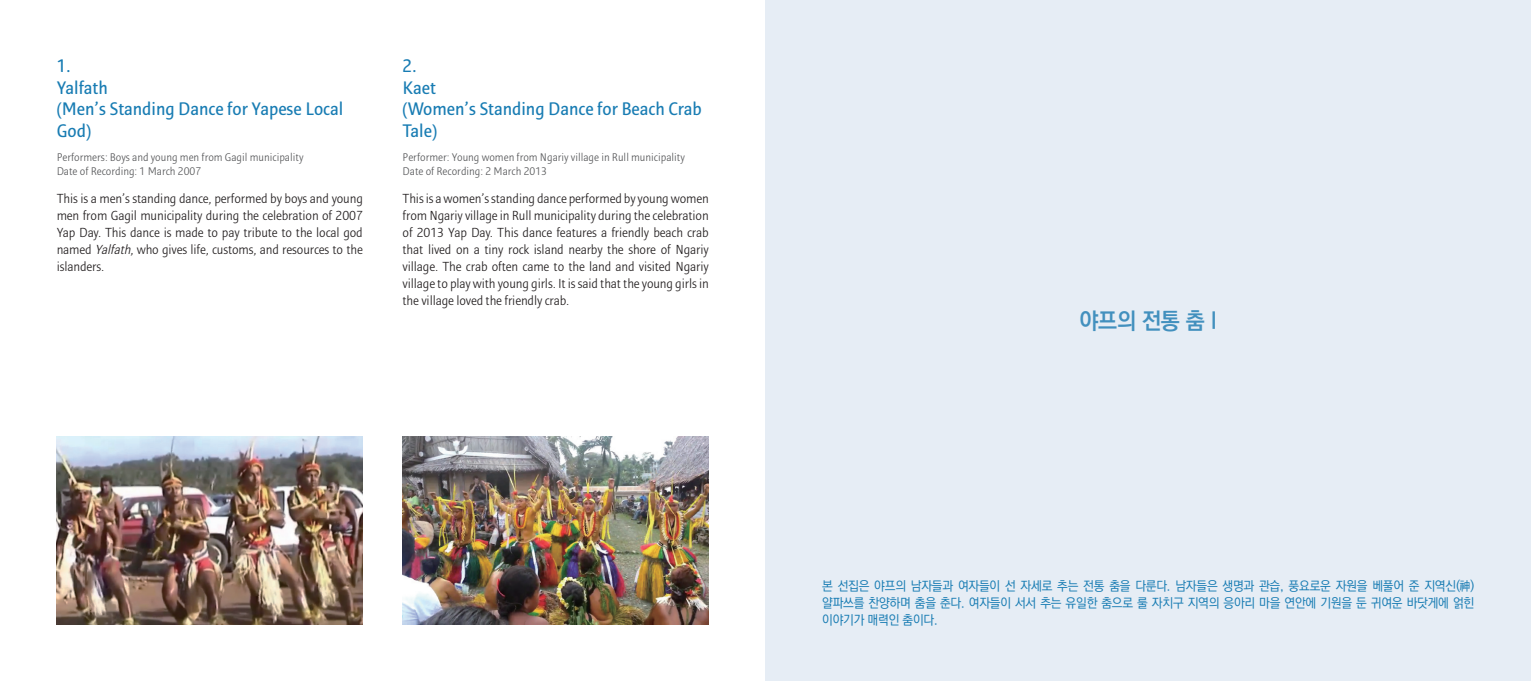
<style>
.page{position:relative;width:1531px;height:681px;background:#fff}
.page>*{position:absolute;margin:0;border:0;box-sizing:border-box;transform-origin:0 0}
.t1{font:700 23px "Ko Pub Dotum";color:#4290be;scale:.95 1}
.t2{font:600 18px/21.6px "Arita Sans";color:#187cb3}
.t3{font:500 13px/17px "Arita Sans";letter-spacing:-.01em;color:#231f20;text-align:justify}
.t4{font:500 13px/17px "Ko Pub Dotum";letter-spacing:-.02em;color:#187cb3;text-align:justify;scale:.95 1}
.t5{font:500 11px/13.2px "Arita Sans";color:#57585a}
.s1{font-style:italic}
</style>
<div class="page">
<img style="left:57px;top:437px;width:306px;height:187px">
<img style="left:403px;top:437px;width:306px;height:187px">
<div style="left:765px;top:0;width:766px;height:680px;background:#e6edf5"></div>
<h2 class="t2" style="left:57px;top:55px;width:288px">1.<br>Yalfath<br>(Men’s Standing Dance for Yapese Local<br>God)</h2>
<p class="t5" style="left:57px;top:151px;width:248px">Performers: Boys and young men from Gagil municipality<br>Date of Recording: 1 March 2007</p>
<p class="t3" style="left:57px;top:190px;width:308px">This is a men’s standing dance, performed by boys and young men from Gagil municipality during the celebration of 2007<br>Yap Day. This dance is made to pay tribute to the local god named <span class="s1">Yalfath</span>, who gives life, customs, and resources to the islanders.</p>
<h2 class="t2" style="left:403px;top:55px;width:301px">2.<br>Kaet<br>(Women’s Standing Dance for Beach Crab<br>Tale)</h2>
<p class="t5" style="left:403px;top:151px;width:284px">Performer: Young women from Ngariy village in Rull municipality<br>Date of Recording: 2 March 2013</p>
<p class="t3" style="left:403px;top:190px;width:308px">This is a women’s standing dance performed by young women from Ngariy village in Rull municipality during the celebration of 2013 Yap Day. This dance features a friendly beach crab that lived on a tiny rock island nearby the shore of Ngariy village. The crab often came to the land and visited Ngariy village to play with young girls. It is said that the young girls in the village loved the friendly crab.</p>
<h1 class="t1" style="left:1079px;top:309px;width:146px">야프의 전통 춤 I</h1>
<p class="t4" style="left:822px;top:577px;width:688px">본 선집은 야프의 남자들과 여자들이 선 자세로 추는 전통 춤을 다룬다. 남자들은 생명과 관습, 풍요로운 자원을 베풀어 준 지역신(神) 얄파쓰를 찬양하며 춤을 춘다. 여자들이 서서 추는 유일한 춤으로 룰 자치구 지역의 응아리 마을 연안에 기원을 둔 귀여운 바닷게에 얽힌 이야기가 매력인 춤이다.</p>
</div>
